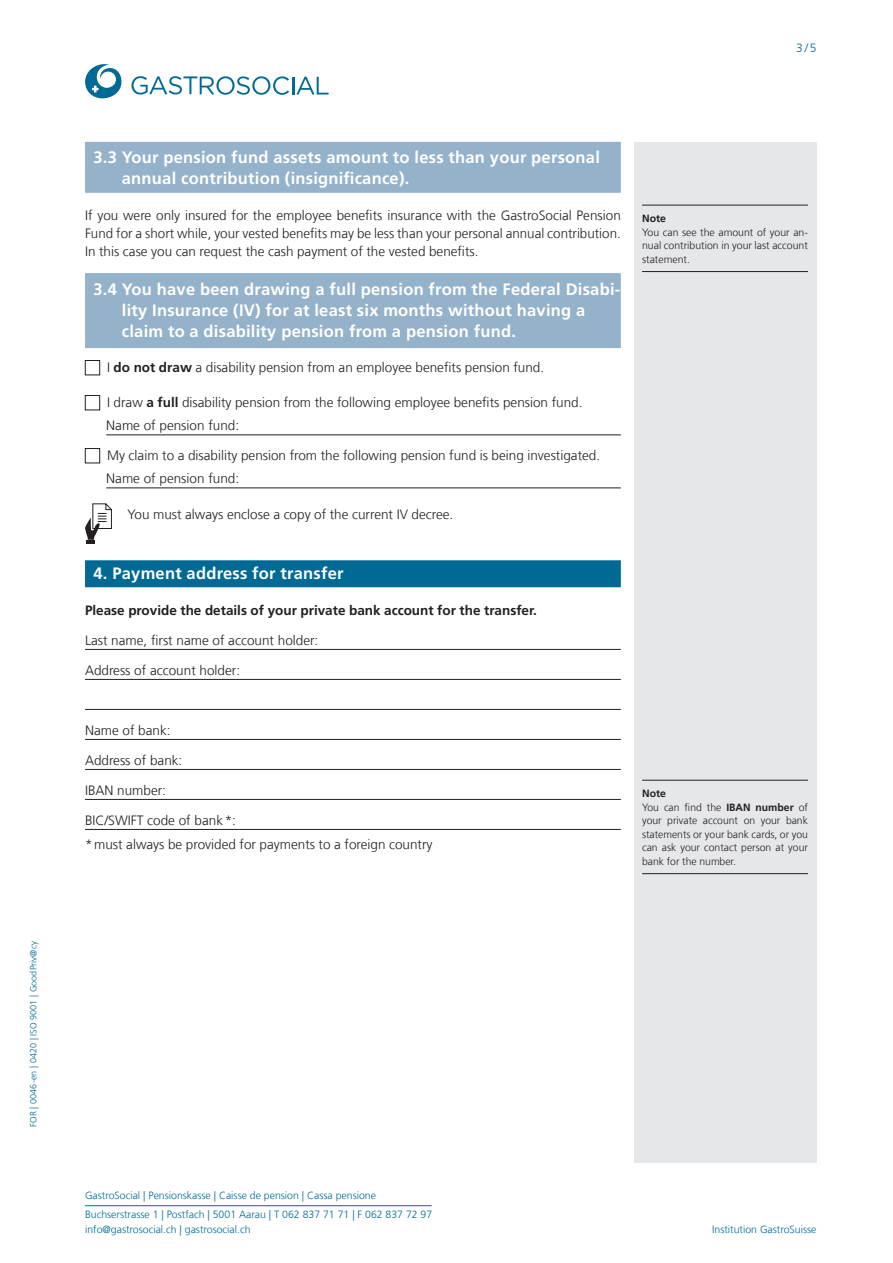
<style>
.page{position:relative;width:893px;height:1263px;background:#fff}
.page>*{position:absolute;margin:0;border:0;box-sizing:border-box;transform-origin:0 0}
.t1{font:700 16.5px/21px "Frutiger LT Com";letter-spacing:.015em;color:#fff}
.t2{font:300 13.5px/18px "Frutiger LT Com";color:#231f20}
.t3{font:700 13.5px "Frutiger LT Com";color:#231f20}
.t4{font:300 12px "Frutiger LT Com";color:#006a95}
.t5{font:300 10.5px/13.5px "Frutiger LT Com";color:#231f20;text-align:justify}
.t6{font:300 10.5px/19.2px "Frutiger LT Com";color:#006a95}
.t7{font:700 10.5px "Frutiger LT Com";color:#231f20}
.t8{font:300 9px "Frutiger LT Com";letter-spacing:.01em;color:#006a95}
.s1{font-weight:700}
</style>
<div class="page">
<svg style="left:131px;top:76px;width:198px;height:19px"></svg>
<svg style="left:85px;top:64px;width:36px;height:34px"></svg>
<hr style="left:85px;top:1205px;width:347px;height:1px;background:#006a95">
<div style="left:634px;top:142px;width:182px;height:1020px;background:#e6e7e9"></div>
<div style="left:85px;top:142px;width:536px;height:51px;background:#94b2ca"></div>
<div style="left:85px;top:273px;width:536px;height:75px;background:#94b2ca"></div>
<hr style="left:106px;top:435px;width:515px;height:1px;background:#231f20">
<hr style="left:106px;top:488px;width:515px;height:1px;background:#231f20">
<div style="left:85px;top:560px;width:536px;height:27px;background:#006a95"></div>
<hr style="left:85px;top:649px;width:536px;height:1px;background:#231f20">
<hr style="left:85px;top:679px;width:536px;height:1px;background:#231f20">
<hr style="left:85px;top:709px;width:536px;height:1px;background:#231f20">
<hr style="left:85px;top:739px;width:536px;height:1px;background:#231f20">
<hr style="left:85px;top:769px;width:536px;height:1px;background:#231f20">
<hr style="left:85px;top:799px;width:536px;height:1px;background:#231f20">
<hr style="left:85px;top:829px;width:536px;height:1px;background:#231f20">
<div style="left:85px;top:360px;width:15px;height:15px;border:1px solid #231f20"></div>
<div style="left:85px;top:395px;width:15px;height:15px;border:1px solid #231f20"></div>
<div style="left:85px;top:448px;width:15px;height:15px;border:1px solid #231f20"></div>
<hr style="left:642px;top:205px;width:166px;height:1px;background:#231f20">
<hr style="left:642px;top:271px;width:166px;height:1px;background:#231f20">
<svg style="left:85px;top:503px;width:27px;height:41px"></svg>
<hr style="left:642px;top:780px;width:166px;height:1px;background:#231f20">
<hr style="left:642px;top:873px;width:166px;height:1px;background:#231f20">
<p class="t8" style="left:28px;top:1127px;width:187px;rotate:-90deg">FOR | 0046-en | 0420 | ISO 9001 | GoodPriv@cy</p>
<p class="t4" style="left:796px;top:40px;width:22px">3/5</p>
<p class="t1" style="left:122px;top:147px;width:480px;text-indent:-28px">3.3 Your pension fund assets amount to less than your personal annual contribution (insignificance).</p>
<p class="t2" style="left:85px;top:206px;width:537px;text-align:justify">If you were only insured for the employee benefits insurance with the GastroSocial Pension Fund for a short while, your vested benefits may be less than your personal annual contribution.<br>In this case you can request the cash payment of the vested benefits.</p>
<p class="t1" style="left:122px;top:278px;width:500px;text-indent:-28px">3.4 You have been drawing a full pension from the Federal Disabi&shy;lity Insurance (IV) for at least six months without having a claim to a disability pension from a pension fund.</p>
<p class="t2" style="left:107px;top:359px;width:439px">I <span class="s1">do not draw</span> a disability pension from an employee benefits pension fund.</p>
<p class="t2" style="left:106px;top:391px;width:478px;line-height:23px">I draw <span class="s1">a full</span> disability pension from the following employee benefits pension fund.<br>Name of pension fund:</p>
<p class="t2" style="left:106px;top:444px;width:495px;line-height:23px">My claim to a disability pension from the following pension fund is being investigated.<br>Name of pension fund:</p>
<p class="t2" style="left:128px;top:506px;width:327px">You must always enclose a copy of the current IV decree.</p>
<p class="t1" style="left:94px;top:563px;width:252px">4. Payment address for transfer</p>
<p class="t3" style="left:85px;top:602px;width:453px">Please provide the details of your private bank account for the transfer.</p>
<p class="t2" style="left:85px;top:631px;width:235px">Last name, first name of account holder:</p>
<p class="t2" style="left:85px;top:661px;width:157px">Address of account holder:</p>
<p class="t2" style="left:85px;top:721px;width:87px">Name of bank:</p>
<p class="t2" style="left:85px;top:751px;width:99px">Address of bank:</p>
<p class="t2" style="left:85px;top:781px;width:83px">IBAN number:</p>
<p class="t2" style="left:85px;top:808px;width:349px;line-height:24px">BIC/SWIFT code of bank*:<br>*must always be provided for payments to a foreign country</p>
<p class="t7" style="left:642px;top:212px;width:25px">Note</p>
<p class="t5" style="left:642px;top:225px;width:167px">You can see the amount of your an&shy;nual contribution in your last account statement.</p>
<p class="t5" style="left:642px;top:787px;width:167px;text-align:left"><span class="s1">Note<br></span>You can find the <span class="s1">IBAN number</span> of your private account on your bank statements or your bank cards, or you can ask your contact person at your bank for the number.</p>
<p class="t6" style="left:85px;top:1185px;width:349px">GastroSocial | Pensionskasse | Caisse de pension | Cassa pensione<br>Buchserstrasse 1 | Postfach | 5001 Aarau | T 062 837 71 71 | F 062 837 72 97</p>
<p class="t6" style="left:85px;top:1220px;width:167px">info@gastrosocial.ch | gastrosocial.ch</p>
<p class="t6" style="left:712px;top:1220px;width:106px">Institution GastroSuisse</p>
</div>
